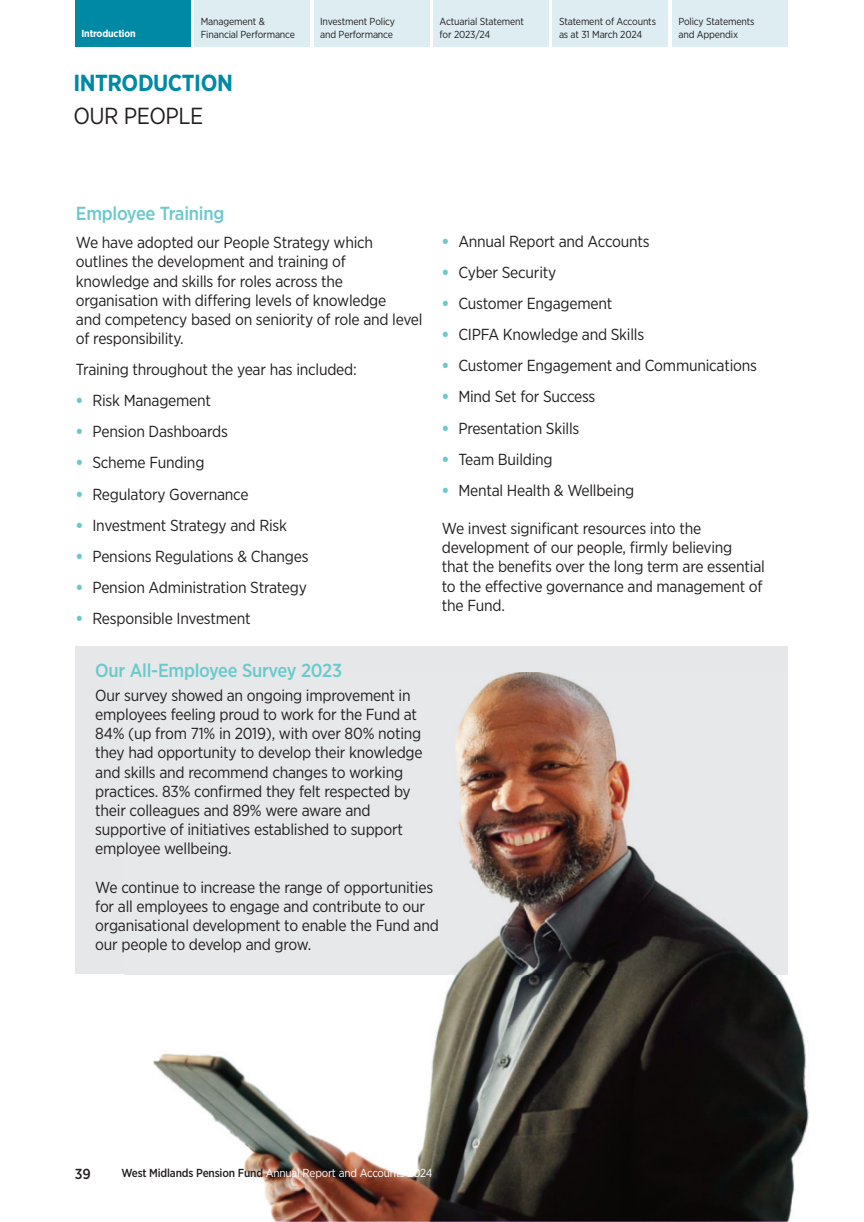
<style>
.page{position:relative;width:864px;height:1222px;background:#fff}
.page>*{position:absolute;margin:0;border:0;box-sizing:border-box;transform-origin:0 0}
.t1{font:700 23.28px "Gotham Narrow";letter-spacing:-.02em;color:#0089a5}
.t2{font:23.28px "Gotham Narrow";letter-spacing:-.02em;color:#231f20}
.t3{font:500 18.9px "Gotham Narrow";letter-spacing:-.015em;color:#6bc9cc}
.t4{font:15.92px/19.2px "Gotham Narrow";letter-spacing:-.015em;color:#231f20}
.t5{font:500 14.53px "Gotham Narrow";color:#231f20}
.t6{font:11.55px "Gotham Narrow";letter-spacing:-.015em;color:#fff}
.t7{font:10.15px/12.4px "Gotham Narrow";letter-spacing:-.015em;color:#231f20}
.t8{font:700 10.15px "Gotham Narrow";letter-spacing:-.015em;color:#fff}
.s1{font-weight:900;color:#6bc9cc}
.s2{font-weight:500;color:#231f20}
</style>
<div class="page">
<div style="left:75px;top:646px;width:712px;height:328px;background:#e6e7e9"></div>
<div style="left:75px;top:0;width:115px;height:47px;background:#0089a5"></div>
<div style="left:194px;top:0;width:116px;height:47px;background:#ddedf2"></div>
<div style="left:314px;top:0;width:115px;height:47px;background:#ddedf2"></div>
<div style="left:433px;top:0;width:115px;height:47px;background:#ddedf2"></div>
<div style="left:552px;top:0;width:116px;height:47px;background:#ddedf2"></div>
<div style="left:671px;top:0;width:116px;height:47px;background:#ddedf2"></div>
<img style="left:124px;top:673px;width:685px;height:548px">
<p class="t8" style="left:81px;top:30px;width:56px">Introduction</p>
<p class="t7" style="left:201px;top:16px;width:96px">Management &amp;<br>Financial Performance</p>
<p class="t7" style="left:320px;top:16px;width:76px">Investment Policy and Performance</p>
<p class="t7" style="left:439px;top:16px;width:86px">Actuarial Statement for 2023/24</p>
<p class="t7" style="left:559px;top:16px;width:98px">Statement of Accounts as at 31 March 2024</p>
<p class="t7" style="left:678px;top:16px;width:78px">Policy Statements and Appendix</p>
<h1 class="t1" style="left:73px;top:75px;width:161px">INTRODUCTION</h1>
<h1 class="t2" style="left:73px;top:107px;width:131px">OUR PEOPLE</h1>
<p class="t3" style="left:76px;top:206px;width:150px">Employee Training</p>
<p class="t4" style="left:76px;top:234px;width:348px">We have adopted our People Strategy which outlines the development and training of knowledge and skills for roles across the organisation with differing levels of knowledge<br>and competency based on seniority of role and level of responsibility.</p>
<p class="t4" style="left:76px;top:361px;width:282px">Training throughout the year has included:</p>
<p class="t4" style="left:76px;top:392px;width:137px"><span class="s1">•</span> Risk Management</p>
<p class="t4" style="left:76px;top:423px;width:153px"><span class="s1">•</span> Pension Dashboards</p>
<p class="t4" style="left:76px;top:454px;width:130px"><span class="s1">•</span> Scheme Funding</p>
<p class="t4" style="left:76px;top:485px;width:174px"><span class="s1">•</span> Regulatory Governance</p>
<p class="t4" style="left:76px;top:516px;width:212px"><span class="s1">•</span> Investment Strategy and Risk</p>
<p class="t4" style="left:76px;top:547px;width:234px"><span class="s1">•</span> Pensions Regulations &amp; Changes</p>
<p class="t4" style="left:76px;top:578px;width:232px"><span class="s1">•</span> Pension Administration Strategy</p>
<p class="t4" style="left:76px;top:610px;width:176px"><span class="s1">•</span> Responsible Investment</p>
<p class="t4" style="left:442px;top:233px;width:209px"><span class="s1">•</span> Annual Report and Accounts</p>
<p class="t4" style="left:442px;top:264px;width:116px"><span class="s1">•</span> Cyber Security</p>
<p class="t4" style="left:442px;top:295px;width:172px"><span class="s1">•</span> Customer Engagement</p>
<p class="t4" style="left:442px;top:326px;width:204px"><span class="s1">•</span> CIPFA Knowledge and Skills</p>
<p class="t4" style="left:442px;top:357px;width:316px"><span class="s1">•</span> Customer Engagement and Communications</p>
<p class="t4" style="left:442px;top:388px;width:155px"><span class="s1">•</span> Mind Set for Success</p>
<p class="t4" style="left:442px;top:419px;width:139px"><span class="s1">•</span> Presentation Skills</p>
<p class="t4" style="left:442px;top:450px;width:112px"><span class="s1">•</span> Team Building</p>
<p class="t4" style="left:442px;top:481px;width:194px"><span class="s1">•</span> Mental Health &amp; Wellbeing</p>
<p class="t4" style="left:442px;top:520px;width:324px">We invest significant resources into the development of our people, firmly believing<br>that the benefits over the long term are essential to the effective governance and management of the Fund.</p>
<p class="t3" style="left:95px;top:663px;width:248px">Our All-Employee Survey 2023</p>
<p class="t4" style="left:95px;top:687px;width:329px">Our survey showed an ongoing improvement in employees feeling proud to work for the Fund at 84% (up from 71% in 2019), with over 80% noting they had opportunity to develop their knowledge and skills and recommend changes to working practices. 83% confirmed they felt respected by their colleagues and 89% were aware and supportive of initiatives established to support employee wellbeing.</p>
<p class="t4" style="left:95px;top:878px;width:345px">We continue to increase the range of opportunities for all employees to engage and contribute to our organisational development to enable the Fund and our people to develop and grow.</p>
<p class="t5" style="left:75px;top:1168px;width:18px">39</p>
<p class="t6" style="left:121px;top:1168px;width:312px"><span class="s2">West Midlands Pension Fund</span> Annual Report and Accounts 2024</p>
</div>
